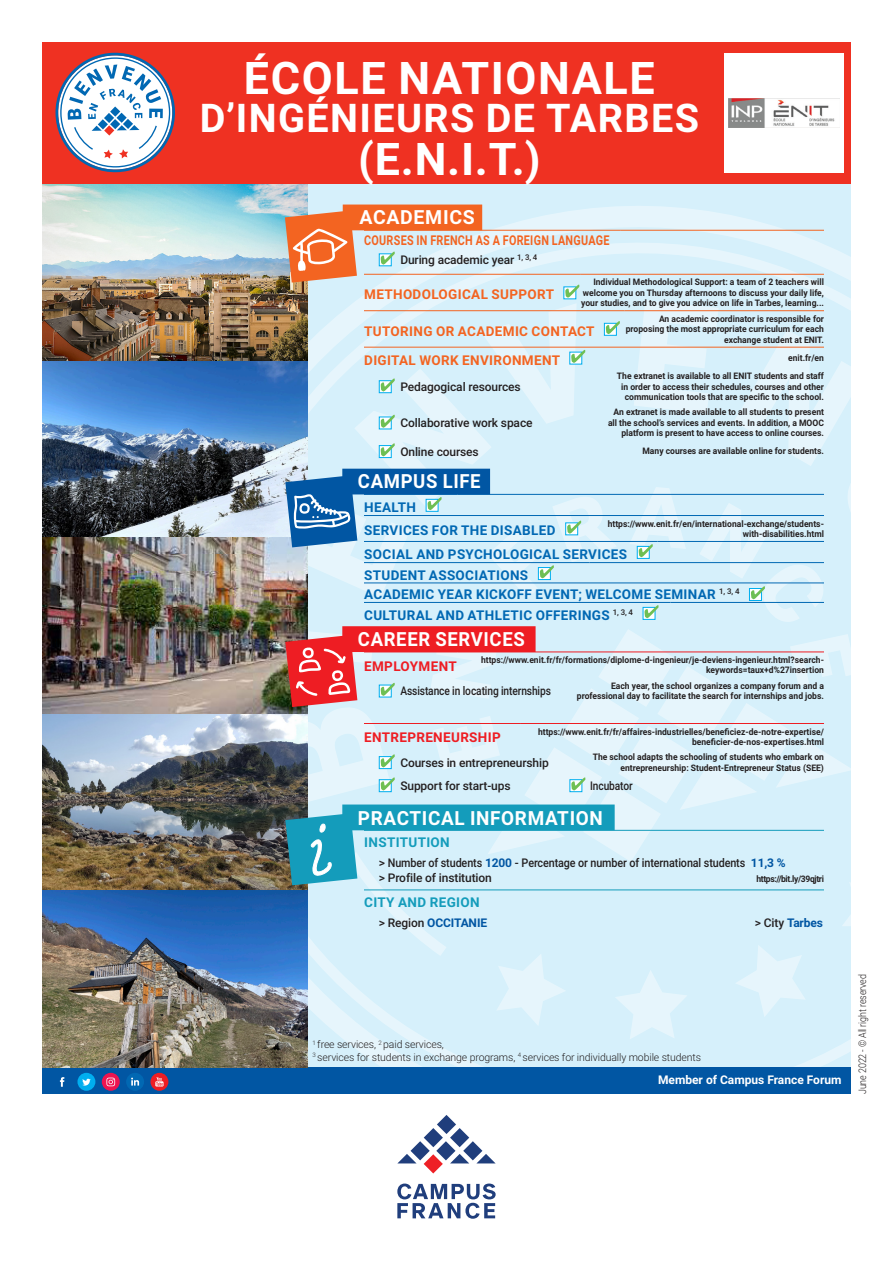
<style>
.page{position:relative;width:893px;height:1263px;background:#fff}
.page>*{position:absolute;margin:0;border:0;box-sizing:border-box;transform-origin:0 0}
.t1{font:700 45px "Roboto";letter-spacing:.035em;color:#fff}
.t2{font:700 39.6px "Roboto";letter-spacing:.035em;color:#fff}
.t3{font:700 19.5px "Roboto";letter-spacing:.035em;color:#fff}
.t4{font:700 19.5px "Roboto";letter-spacing:.035em;color:#fff;scale:.95 1}
.t5{font:700 13.5px/21.1px "Roboto";letter-spacing:.025em;color:#0168b3}
.t6{font:700 13.5px "Roboto";letter-spacing:.025em;color:#f36421}
.t7{font:700 13.5px "Roboto";letter-spacing:.025em;color:#f36421;scale:.8 1}
.t8{font:700 13.5px "Roboto";letter-spacing:.025em;color:#ee1d23}
.t9{font:700 13.5px "Roboto";letter-spacing:.025em;color:#149cbb}
.t10{font:500 12px/14.2px "Roboto";letter-spacing:-.01em;color:#231f20}
.t11{font:500 12px "Roboto";letter-spacing:-.01em;color:#231f20;scale:.85 1}
.t12{font:700 12px "Roboto";letter-spacing:-.01em;color:#0156a3}
.t13{font:700 12px "Roboto";color:#fff}
.t14{font:300 10.5px/12.6px "Roboto";letter-spacing:-.01em;color:#231f20}
.t15{font:300 10.5px "Roboto";letter-spacing:-.01em;color:#231f20;scale:.85 1}
.t16{font:700 9px/10.5px "Roboto";color:#231f20;text-align:right;scale:.95 1}
.t17{font:700 9px "Roboto";letter-spacing:-.04em;color:#231f20;scale:.95 1}
.s1{font-weight:700;color:#0156a3}
.s2{font-weight:500;color:#231f20}
</style>
<div class="page">
<div style="left:42px;top:42px;width:808px;height:143px;background:#ef3122"></div>
<svg style="left:124px;top:160px;width:727px;height:45px"></svg>
<svg style="left:308px;top:1039px;width:543px;height:28px;background:#d8f0fb"></svg>
<div style="left:42px;top:1067px;width:809px;height:27px;background:#0156a3"></div>
<svg style="left:55px;top:52px;width:121px;height:120px"></svg>
<div style="left:77px;top:1073px;width:18px;height:18px;background:#00aeef;border-radius:50%"></div>
<svg style="left:102px;top:1073px;width:18px;height:18px"></svg>
<div style="left:126px;top:1073px;width:18px;height:18px;background:#0168b3;border-radius:50%"></div>
<div style="left:150px;top:1073px;width:18px;height:18px;background:#ee1d23;border-radius:50%"></div>
<svg style="left:60px;top:1077px;width:4px;height:10px"></svg>
<svg style="left:82px;top:1079px;width:9px;height:6px"></svg>
<svg style="left:106px;top:1077px;width:9px;height:9px"></svg>
<svg style="left:131px;top:1077px;width:8px;height:8px"></svg>
<svg style="left:155px;top:1077px;width:9px;height:9px"></svg>
<svg style="left:397px;top:1115px;width:99px;height:58px"></svg>
<svg style="left:397px;top:1183px;width:98px;height:35px"></svg>
<img style="left:42px;top:185px;width:266px;height:353px">
<img style="left:42px;top:361px;width:223px;height:176px">
<img style="left:42px;top:538px;width:223px;height:176px">
<img style="left:42px;top:714px;width:223px;height:176px">
<img style="left:42px;top:890px;width:266px;height:177px">
<div style="left:725px;top:54px;width:119px;height:119px;background:#fff"></div>
<img style="left:728px;top:99px;width:112px;height:29px">
<svg style="left:265px;top:205px;width:586px;height:834px;background:#cadde8"></svg>
<h1 class="t1" style="left:244px;top:46px;width:412px">ÉCOLE NATIONALE</h1>
<h2 class="t2" style="left:200px;top:90px;width:501px">D’INGÉNIEURS DE TARBES</h2>
<h1 class="t1" style="left:358px;top:127px;width:184px">(E.N.I.T.)</h1>
<h3 class="t3" style="left:359px;top:203px;width:117px">ACADEMICS</h3>
<h3 class="t7" style="left:364px;top:231px;width:308px">COURSES IN FRENCH AS A FOREIGN LANGUAGE</h3>
<h3 class="t10" style="left:400px;top:252px;width:139px">During academic year <sup>1,</sup> <sup>3,</sup> <sup>4</sup></h3>
<h3 class="t6" style="left:364px;top:285px;width:191px">METHODOLOGICAL SUPPORT</h3>
<p class="t16" style="left:581px;top:276px;width:257px;text-align:justify;text-indent:12px">Individual Methodological Support: a team of 2 teachers will welcome you on Thursday afternoons to discuss your daily life, your studies, and to give you advice on life in Tarbes, learning...</p>
<h3 class="t6" style="left:364px;top:322px;width:232px">TUTORING OR ACADEMIC CONTACT</h3>
<p class="t16" style="left:626px;top:313px;width:210px">An academic coordinator is responsible for proposing the most appropriate curriculum for each exchange student at ENIT.</p>
<h3 class="t6" style="left:364px;top:350px;width:197px">DIGITAL WORK ENVIRONMENT</h3>
<p class="t16" style="left:788px;top:352px;width:39px">enit.fr/en</p>
<h3 class="t10" style="left:400px;top:379px;width:122px">Pedagogical resources</h3>
<p class="t16" style="left:617px;top:370px;width:219px">The extranet is available to all ENIT students and staff in order to access their schedules, courses and other communication tools that are specific to the school.</p>
<h3 class="t10" style="left:400px;top:415px;width:134px">Collaborative work space</h3>
<p class="t16" style="left:608px;top:407px;width:229px">An extranet is made available to all students to present all the school’s services and events. In addition, a MOOC platform is present to have access to online courses.</p>
<h3 class="t10" style="left:400px;top:444px;width:80px">Online courses</h3>
<p class="t16" style="left:642px;top:446px;width:193px">Many courses are available online for students.</p>
<h3 class="t4" style="left:358px;top:467px;width:131px">CAMPUS LIFE</h3>
<h3 class="t5" style="left:364px;top:495px;width:193px;line-height:23.5px">HEALTH<br>SERVICES FOR THE DISABLED</h3>
<p class="t16" style="left:608px;top:518px;width:229px">https://www.enit.fr/en/international-exchange/students&shy;with-disabilities.html</p>
<h3 class="t5" style="left:364px;top:543px;width:264px">SOCIAL AND PSYCHOLOGICAL SERVICES<br>STUDENT ASSOCIATIONS</h3>
<h3 class="t5" style="left:364px;top:583px;width:377px">ACADEMIC YEAR KICKOFF EVENT; WELCOME SEMINAR <sup>1,</sup> <sup>3,</sup> <sup>4<br></sup>CULTURAL AND ATHLETIC OFFERINGS <sup>1,</sup> <sup>3,</sup> <sup>4</sup></h3>
<h3 class="t4" style="left:358px;top:625px;width:177px">CAREER SERVICES</h3>
<h3 class="t8" style="left:364px;top:656px;width:94px">EMPLOYMENT</h3>
<p class="t16" style="left:481px;top:654px;width:362px">https://www.enit.fr/fr/formations/diplome-d-ingenieur/je-deviens-ingenieur.html?search&shy;keywords=taux+d%27insertion</p>
<h3 class="t11" style="left:400px;top:683px;width:179px">Assistance in locating internships</h3>
<p class="t16" style="left:577px;top:680px;width:262px">Each year, the school organizes a company forum and a professional day to facilitate the search for internships and jobs.</p>
<h3 class="t8" style="left:364px;top:728px;width:138px">ENTREPRENEURSHIP</h3>
<p class="t16" style="left:538px;top:726px;width:302px">https://www.enit.fr/fr/affaires-industrielles/beneficiez-de-notre-expertise/ beneficier-de-nos-expertises.html</p>
<h3 class="t10" style="left:400px;top:755px;width:150px">Courses in entrepreneurship</h3>
<p class="t16" style="left:593px;top:751px;width:245px">The school adapts the schooling of students who embark on entrepreneurship: Student-Entrepreneur Status (SEE)</p>
<h3 class="t10" style="left:400px;top:778px;width:112px">Support for start-ups</h3>
<h3 class="t11" style="left:590px;top:777px;width:52px">Incubator</h3>
<h3 class="t3" style="left:358px;top:804px;width:246px">PRACTICAL INFORMATION</h3>
<h3 class="t9" style="left:364px;top:833px;width:87px">INSTITUTION</h3>
<h3 class="t10" style="left:379px;top:855px;width:408px">&gt; Number of students <span class="s1">1200</span> - Percentage or number of international students <span class="s1">11,3 % </span>&gt; Profile of institution</h3>
<p class="t17" style="left:756px;top:872px;width:73px">https://bit.ly/39qjtri</p>
<h3 class="t9" style="left:364px;top:893px;width:117px">CITY AND REGION</h3>
<h3 class="t12" style="left:379px;top:914px;width:110px"><span class="s2">&gt; Region</span> OCCITANIE</h3>
<h3 class="t12" style="left:755px;top:914px;width:70px"><span class="s2">&gt; City</span> Tarbes</h3>
<p class="t14" style="left:313px;top:1038px;width:390px"><sup>1</sup> free services, <sup>2</sup> paid services,<br><sup>3</sup> services for students in exchange programs, <sup>4</sup> services for individually mobile students</p>
<h3 class="t13" style="left:658px;top:1071px;width:185px">Member of Campus France Forum</h3>
<p class="t15" style="left:855px;top:1094px;width:142px;rotate:-90deg">June 2022 - © All right reserved</p>
</div>
